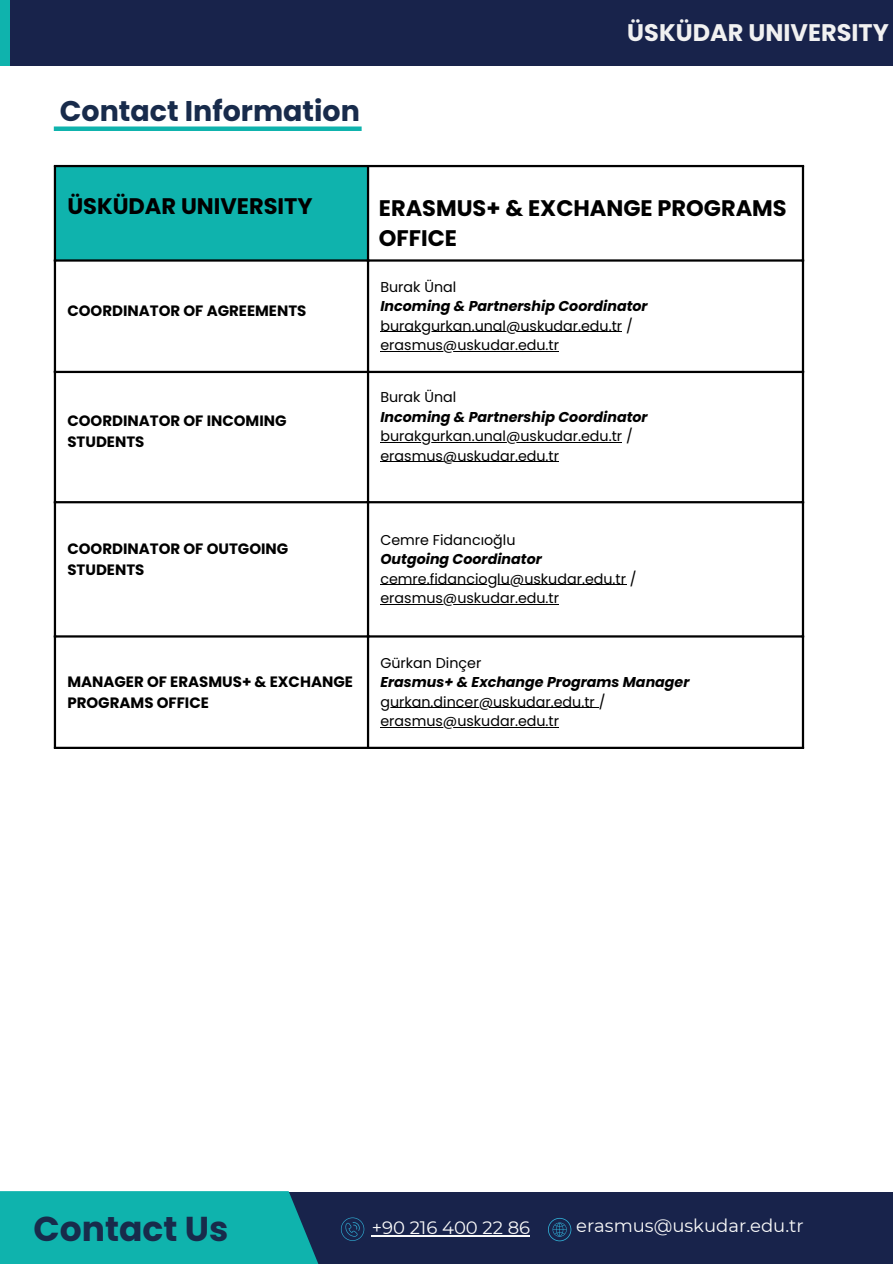
<style>
.page{position:relative;width:893px;height:1264px;background:#fff}
.page>*{position:absolute;margin:0;border:0;box-sizing:border-box;transform-origin:0 0}
.t1{font:700 34.5px "Poppins";color:#182b4b}
.t2{font:700 28.5px "Poppins";color:#182b4b}
.t3{font:700 24px "Poppins";color:#f1f1f1}
.t4{font:700 22.5px/30.3px "Poppins";color:#000}
.t5{font:18px "Montserrat";color:#fafafa}
.t6{font:700 15px/21px "Poppins";color:#000}
.t7{font:14.25px "Poppins";color:#000}
.t8{font:italic 700 14.25px "Poppins";color:#000}
</style>
<div class="page">
<div style="left:208px;top:1191px;width:684px;height:72px;background:#18234b"></div>
<svg style="left:0;top:1191px;width:452px;height:72px;fill:#0fb3ad"></svg>
<svg style="left:548px;top:1218px;width:23px;height:23px"></svg>
<hr style="left:371px;top:1235px;width:159px;height:1px;background:#fafafa">
<svg style="left:341px;top:1217px;width:23px;height:23px"></svg>
<div style="left:0;top:0;width:892px;height:66px;background:#18234b"></div>
<div style="left:55px;top:166px;width:313px;height:95px;background:#0fb3ad"></div>
<hr style="left:380px;top:331px;width:242px;height:1px;background:#000">
<hr style="left:380px;top:351px;width:179px;height:1px;background:#000">
<hr style="left:380px;top:442px;width:242px;height:1px;background:#000">
<hr style="left:380px;top:461px;width:179px;height:1px;background:#000">
<hr style="left:389px;top:584px;width:237px;height:1px;background:#000">
<hr style="left:380px;top:604px;width:179px;height:1px;background:#000">
<hr style="left:380px;top:707px;width:218px;height:1px;background:#000">
<hr style="left:380px;top:727px;width:179px;height:1px;background:#000">
<hr style="left:54px;top:167px;width:2px;height:579px;background:#000">
<hr style="left:367px;top:167px;width:2px;height:579px;background:#000">
<hr style="left:801px;top:167px;width:3px;height:579px;background:#000">
<hr style="left:54px;top:165px;width:750px;height:2px;background:#000">
<hr style="left:54px;top:259px;width:750px;height:3px;background:#000">
<hr style="left:54px;top:371px;width:750px;height:2px;background:#000">
<hr style="left:54px;top:501px;width:750px;height:2px;background:#000">
<hr style="left:54px;top:635px;width:750px;height:2px;background:#000">
<hr style="left:54px;top:746px;width:750px;height:3px;background:#000">
<div style="left:54px;top:126px;width:307px;height:5px;background:#0fb3ad"></div>
<div style="left:0;top:0;width:10px;height:66px;background:#0fb3ad"></div>
<h2 class="t2" style="left:60px;top:91px;width:301px">Contact Information</h2>
<p class="t3" style="left:627px;top:15px;width:263px">ÜSKÜDAR UNIVERSITY</p>
<p class="t4" style="left:67px;top:191px;width:247px">ÜSKÜDAR UNIVERSITY</p>
<p class="t6" style="left:67px;top:300px;width:240px">COORDINATOR OF AGREEMENTS</p>
<p class="t6" style="left:67px;top:410px;width:221px">COORDINATOR OF INCOMING<br>STUDENTS</p>
<h3 class="t4" style="left:379px;top:193px;width:409px">ERASMUS+ &amp; EXCHANGE PROGRAMS<br>OFFICE</h3>
<p class="t7" style="left:380px;top:277px;width:77px">Burak Ünal</p>
<p class="t8" style="left:380px;top:296px;width:269px">Incoming &amp; Partnership Coordinator</p>
<p class="t7" style="left:380px;top:316px;width:254px">burakgurkan.unal@uskudar.edu.tr /</p>
<p class="t7" style="left:380px;top:335px;width:180px">erasmus@uskudar.edu.tr</p>
<p class="t7" style="left:380px;top:387px;width:77px">Burak Ünal</p>
<p class="t8" style="left:380px;top:407px;width:269px">Incoming &amp; Partnership Coordinator</p>
<p class="t7" style="left:380px;top:426px;width:254px">burakgurkan.unal@uskudar.edu.tr /</p>
<p class="t7" style="left:380px;top:446px;width:180px">erasmus@uskudar.edu.tr</p>
<p class="t6" style="left:67px;top:538px;width:222px">COORDINATOR OF OUTGOING<br>STUDENTS</p>
<h1 class="t6" style="left:67px;top:671px;width:287px">MANAGER OF ERASMUS+ &amp; EXCHANGE<br>PROGRAMS OFFICE</h1>
<p class="t7" style="left:380px;top:529px;width:137px">Cemre Fidancıoğlu</p>
<p class="t8" style="left:380px;top:549px;width:163px">Outgoing Coordinator</p>
<p class="t7" style="left:380px;top:568px;width:258px">cemre.fidancioglu@uskudar.edu.tr /</p>
<h3 class="t7" style="left:380px;top:588px;width:180px">erasmus@uskudar.edu.tr</h3>
<p class="t7" style="left:380px;top:652px;width:102px">Gürkan Dinçer</p>
<p class="t8" style="left:380px;top:672px;width:310px">Erasmus+ &amp; Exchange Programs Manager</p>
<p class="t7" style="left:380px;top:691px;width:226px">gurkan.dincer@uskudar.edu.tr /</p>
<p class="t7" style="left:380px;top:711px;width:180px">erasmus@uskudar.edu.tr</p>
<h3 class="t1" style="left:33px;top:1205px;width:196px">Contact Us</h3>
<p class="t5" style="left:371px;top:1216px;width:160px">+90 216 400 22 86</p>
<h2 class="t5" style="left:576px;top:1214px;width:229px">erasmus@uskudar.edu.tr</h2>
</div>
